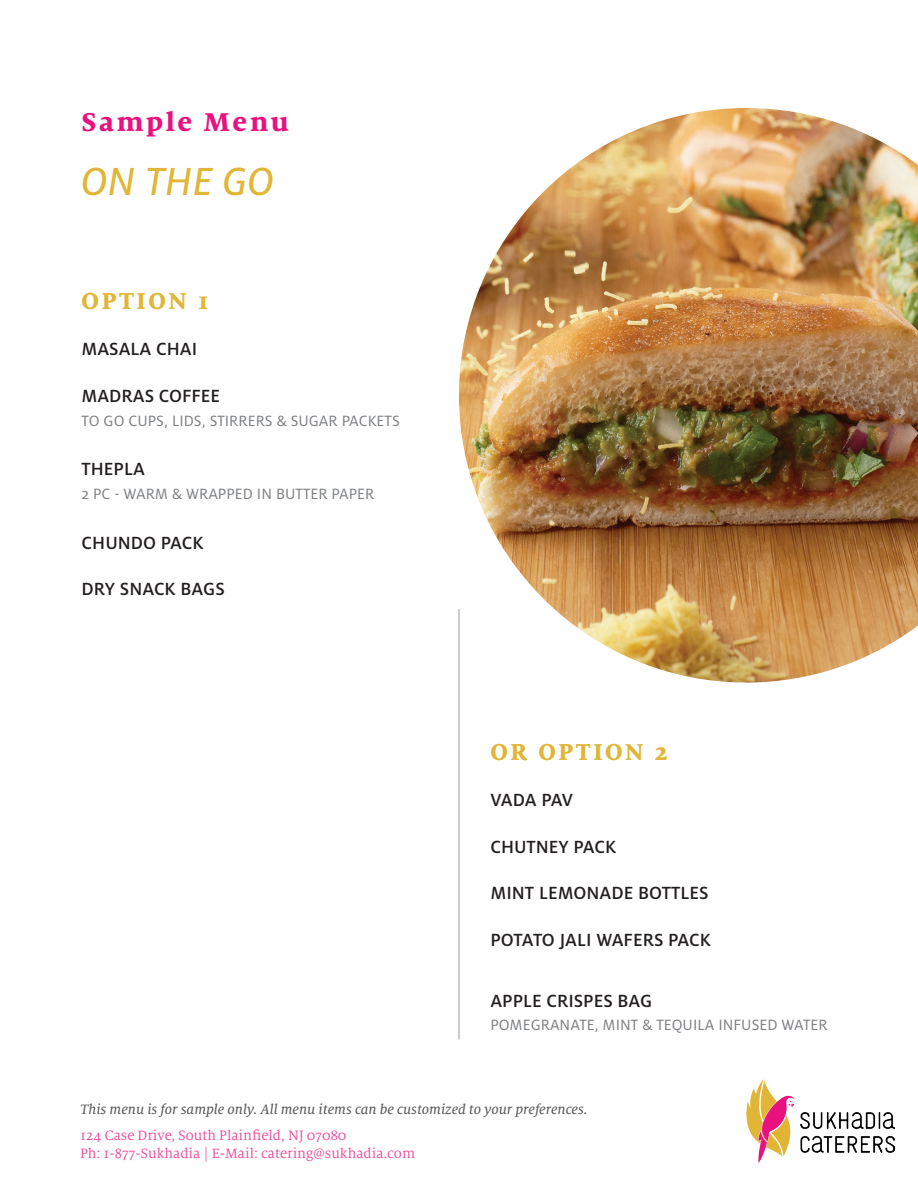
<style>
.page{position:relative;width:918px;height:1188px;background:#fff}
.page>*{position:absolute;margin:0;border:0;box-sizing:border-box;transform-origin:0 0}
.t1{font:italic 43.5px "Milo OT Text";color:#e1b535}
.t2{font:800 28.5px "Milo Serif OT";letter-spacing:.09em;color:#e9117f}
.t3{font:800 25.5px "Milo Serif OT";letter-spacing:.1em;color:#e1b535}
.t4{font:500 19.5px "Milo OT";color:#231f20}
.t5{font:16.5px "Milo OT";color:#7c7e81}
.t6{font:15px/18px "Milo Serif OT";color:#ed4b9a}
.t7{font:15px "Milo Serif OT Text Ita";color:#5a5a5d}
</style>
<div class="page">
<img style="left:459px;top:108px;width:459px;height:575px">
<img style="left:746px;top:1079px;width:148px;height:84px">
<hr style="left:458px;top:609px;width:2px;height:431px;background:#7c7e81">
<h2 class="t2" style="left:82px;top:106px;width:209px">Sample Menu</h2>
<h1 class="t1" style="left:82px;top:155px;width:194px">ON THE GO</h1>
<h3 class="t3" style="left:82px;top:287px;width:129px">OPTION 1</h3>
<p class="t4" style="left:82px;top:338px;width:117px">MASALA CHAI</p>
<p class="t4" style="left:82px;top:384px;width:140px">MADRAS COFFEE</p>
<p class="t5" style="left:82px;top:411px;width:320px">TO GO CUPS, LIDS, STIRRERS &amp; SUGAR PACKETS</p>
<p class="t4" style="left:82px;top:458px;width:65px">THEPLA</p>
<p class="t5" style="left:82px;top:485px;width:294px">2 PC - WARM &amp; WRAPPED IN BUTTER PAPER</p>
<p class="t4" style="left:82px;top:531px;width:123px">CHUNDO PACK</p>
<p class="t4" style="left:82px;top:577px;width:145px">DRY SNACK BAGS</p>
<h3 class="t3" style="left:490px;top:738px;width:179px">OR OPTION 2</h3>
<p class="t4" style="left:490px;top:789px;width:84px">VADA PAV</p>
<p class="t4" style="left:490px;top:835px;width:127px">CHUTNEY PACK</p>
<p class="t4" style="left:490px;top:882px;width:220px">MINT LEMONADE BOTTLES</p>
<p class="t4" style="left:490px;top:928px;width:222px">POTATO JALI WAFERS PACK</p>
<p class="t4" style="left:490px;top:989px;width:164px">APPLE CRISPES BAG</p>
<p class="t5" style="left:490px;top:1015px;width:339px">POMEGRANATE, MINT &amp; TEQUILA INFUSED WATER</p>
<p class="t7" style="left:80px;top:1102px;width:509px">This menu is for sample only. All menu items can be customized to your preferences.</p>
<p class="t6" style="left:80px;top:1127px;width:336px">124 Case Drive, South Plainfield, NJ 07080<br>Ph: 1-877-Sukhadia | E-Mail: catering@sukhadia.com</p>
</div>
